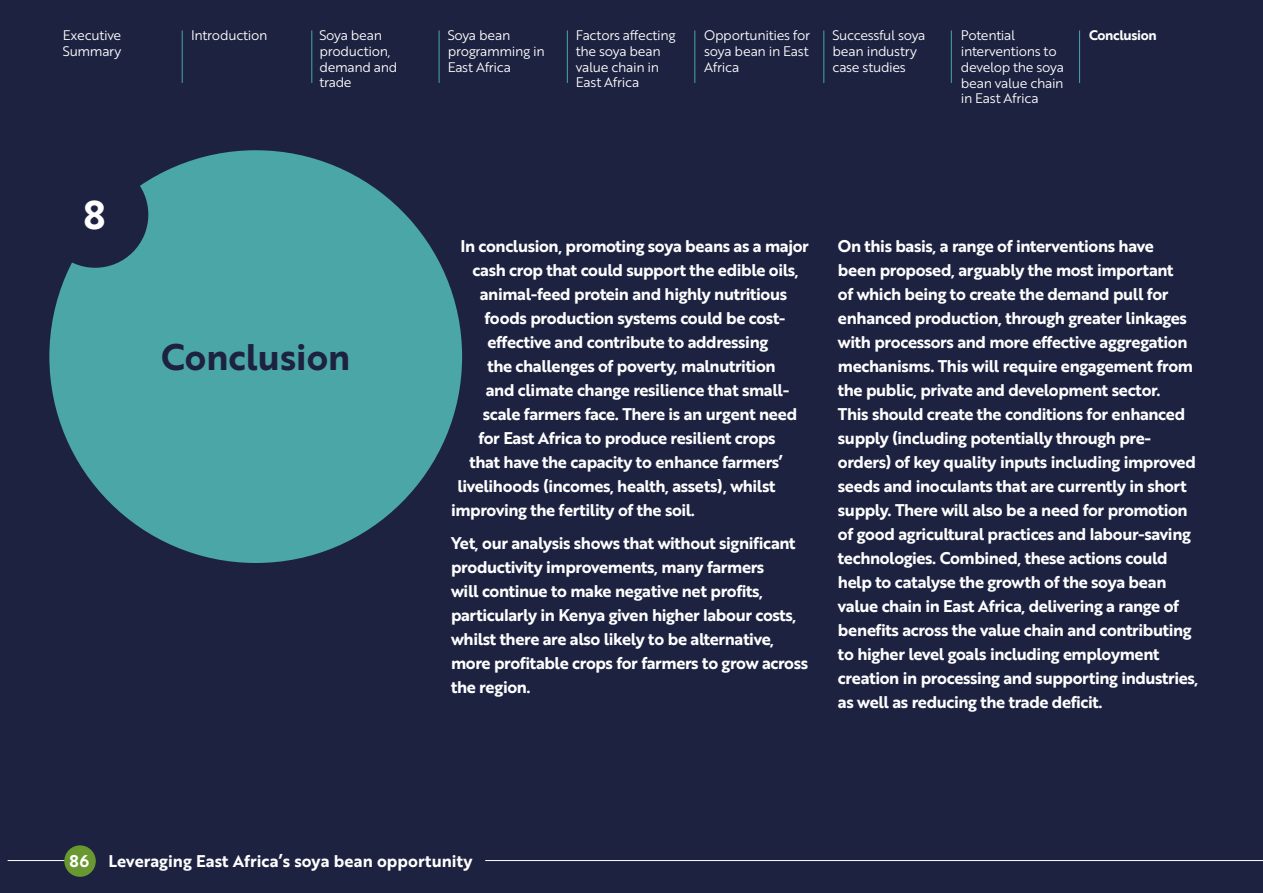
<style>
.page{position:relative;width:1263px;height:893px;background:#1d2241}
.page>*{position:absolute;margin:0;border:0;box-sizing:border-box;transform-origin:0 0}
.t1{font:39px "Brother 1816 Bold";color:#fff}
.t2{font:36px "Brother 1816 Bold";color:#1d2241}
.t3{font:16.5px/24px "Brother 1816 Bold";letter-spacing:-.025em;color:#fff}
.t4{font:16.5px "Brother 1816 Bold";color:#fff}
.t5{font:13.5px/15.8px "Brother 1816 Book";letter-spacing:-.025em;color:#fff}
.t6{font:13.5px "Brother 1816 Bold";letter-spacing:-.025em;color:#fff}
</style>
<div class="page">
<div style="left:49px;top:150px;width:413px;height:413px;background:#4ba6a8;border-radius:50%"></div>
<div style="left:42px;top:161px;width:106px;height:107px;background:#1d2241;border-radius:50%"></div>
<div style="left:64px;top:845px;width:32px;height:32px;background:#699831;border-radius:50%"></div>
<hr style="left:8px;top:860px;width:56px;height:1px;background:#fff">
<hr style="left:485px;top:860px;width:778px;height:1px;background:#fff">
<hr style="left:182px;top:30px;width:1px;height:53px;background:#4ba6a8">
<hr style="left:311px;top:30px;width:1px;height:53px;background:#4ba6a8">
<hr style="left:439px;top:30px;width:1px;height:53px;background:#4ba6a8">
<hr style="left:567px;top:30px;width:1px;height:53px;background:#4ba6a8">
<hr style="left:694px;top:30px;width:1px;height:53px;background:#4ba6a8">
<hr style="left:823px;top:30px;width:1px;height:53px;background:#4ba6a8">
<hr style="left:951px;top:30px;width:1px;height:53px;background:#4ba6a8">
<hr style="left:1079px;top:30px;width:1px;height:53px;background:#4ba6a8">
<p class="t5" style="left:63px;top:27px;width:60px">Executive<br>Summary</p>
<p class="t5" style="left:191px;top:27px;width:78px">Introduction</p>
<p class="t5" style="left:319px;top:27px;width:79px">Soya bean production, demand and trade</p>
<p class="t5" style="left:448px;top:27px;width:99px">Soya bean programming in<br>East Africa</p>
<p class="t5" style="left:576px;top:27px;width:101px">Factors affecting the soya bean value chain in<br>East Africa</p>
<p class="t5" style="left:704px;top:27px;width:107px;text-align:justify">Opportunities for soya bean in East Africa</p>
<p class="t5" style="left:832px;top:27px;width:95px">Successful soya bean industry case studies</p>
<p class="t5" style="left:961px;top:27px;width:105px">Potential interventions to develop the soya bean value chain in East Africa</p>
<p class="t6" style="left:1089px;top:25px;width:69px">Conclusion</p>
<h1 class="t1" style="left:83px;top:185px;width:24px">8</h1>
<h2 class="t2" style="left:161px;top:329px;width:191px">Conclusion</h2>
<p class="t3" style="left:460px;top:233px;width:350px">In conclusion, promoting soya beans as a major</p>
<p class="t3" style="left:472px;top:257px;width:328px">cash crop that could support the edible oils,</p>
<p class="t3" style="left:480px;top:281px;width:309px">animal-feed protein and highly nutritious</p>
<p class="t3" style="left:484px;top:305px;width:303px">foods production systems could be cost-</p>
<p class="t3" style="left:487px;top:329px;width:282px">effective and contribute to addressing</p>
<p class="t3" style="left:487px;top:353px;width:290px">the challenges of poverty, malnutrition</p>
<p class="t3" style="left:486px;top:377px;width:305px">and climate change resilience that small-</p>
<p class="t3" style="left:483px;top:401px;width:316px">scale farmers face. There is an urgent need</p>
<p class="t3" style="left:478px;top:425px;width:299px">for East Africa to produce resilient crops</p>
<p class="t3" style="left:469px;top:449px;width:315px">that have the capacity to enhance farmers’</p>
<p class="t3" style="left:457px;top:473px;width:320px">livelihoods (incomes, health, assets), whilst</p>
<p class="t3" style="left:451px;top:497px;width:245px">improving the fertility of the soil.</p>
<p class="t3" style="left:451px;top:530px;width:359px">Yet, our analysis shows that without significant productivity improvements, many farmers<br>will continue to make negative net profits, particularly in Kenya given higher labour costs, whilst there are also likely to be alternative, more profitable crops for farmers to grow across the region.</p>
<p class="t3" style="left:838px;top:234px;width:362px">On this basis, a range of interventions have<br>been proposed, arguably the most important<br>of which being to create the demand pull for enhanced production, through greater linkages with processors and more effective aggregation mechanisms. This will require engagement from the public, private and development sector.<br>This should create the conditions for enhanced supply (including potentially through pre&shy;orders) of key quality inputs including improved seeds and inoculants that are currently in short supply. There will also be a need for promotion of good agricultural practices and labour-saving technologies. Combined, these actions could help to catalyse the growth of the soya bean value chain in East Africa, delivering a range of benefits across the value chain and contributing to higher level goals including employment creation in processing and supporting industries, as well as reducing the trade deficit.</p>
<p class="t4" style="left:69px;top:849px;width:404px">86 Leveraging East Africa’s soya bean opportunity</p>
</div>
